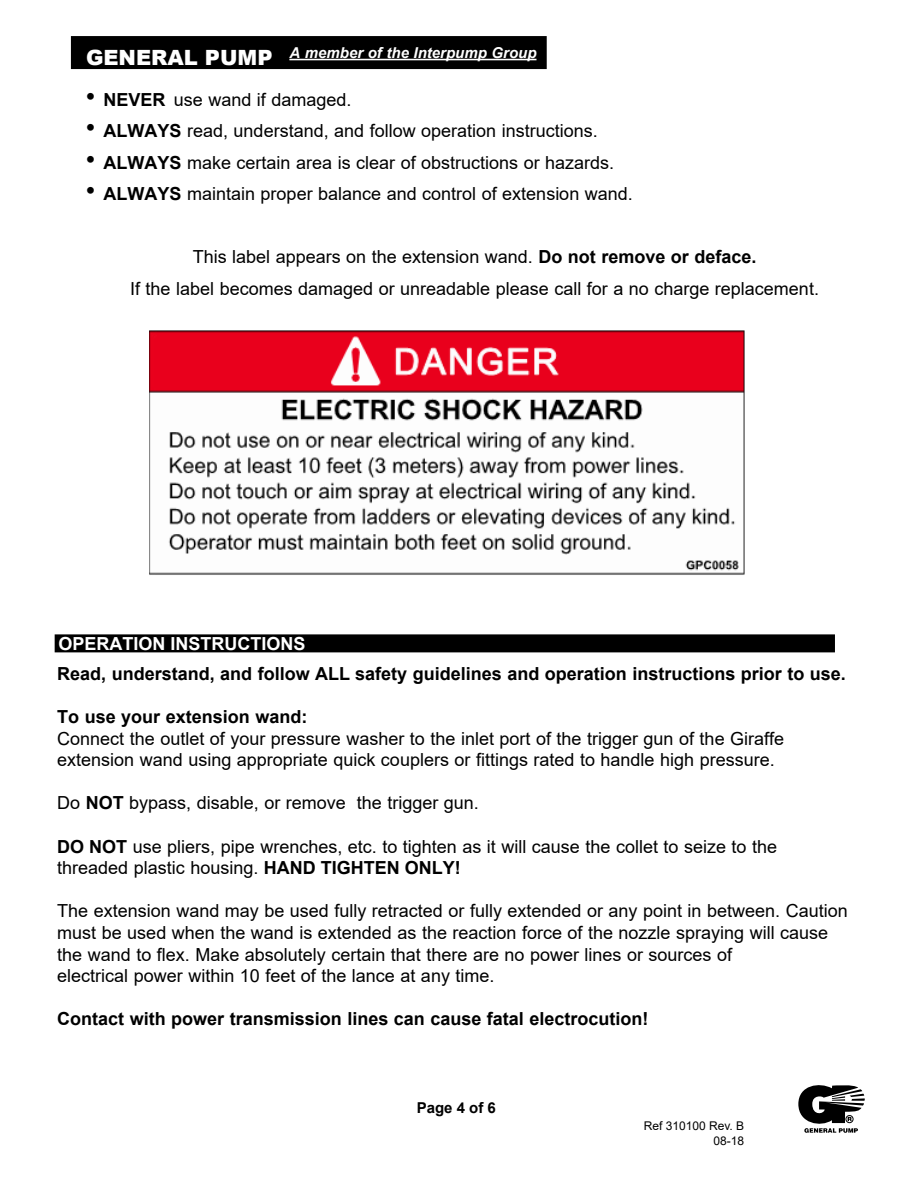
<style>
.page{position:relative;width:918px;height:1188px;background:#fff}
.page>*{position:absolute;margin:0;border:0;box-sizing:border-box;transform-origin:0 0}
.t1{font:18px/21.6px "Arial";color:#000}
.t2{font:700 18px "Arial";color:#000}
.t3{font:700 18px "Arial";color:#fff}
.t4{font:italic 700 15px "Arial";color:#fff}
.t5{font:700 15px "Arial";color:#000}
.t6{font:12px/14.4px "Arial";color:#000;text-align:right}
.s1{font-weight:900;font-style:normal;font-size:21px}
.s2{font-size:27px}
.s3{font-weight:700}
</style>
<div class="page">
<svg style="left:798px;top:1085px;width:67px;height:48px"></svg>
<div style="left:71px;top:36px;width:476px;height:33px;background:#000"></div>
<hr style="left:289px;top:59px;width:248px;height:1px;background:#fff">
<img style="left:149px;top:330px;width:595px;height:245px">
<div style="left:55px;top:634px;width:780px;height:18px;background:#000"></div>
<p class="t4" style="left:86px;top:43px;width:452px"><span class="s1">GENERAL PUMP</span> A member of the Interpump Group</p>
<p class="t1" style="left:86px;top:88px;width:267px"><span class="s2">•</span> <span class="s3">NEVER</span> use wand if damaged.</p>
<p class="t1" style="left:86px;top:120px;width:513px"><span class="s2">•</span> <span class="s3">ALWAYS</span> read, understand, and follow operation instructions.</p>
<p class="t1" style="left:86px;top:151px;width:530px"><span class="s2">•</span> <span class="s3">ALWAYS</span> make certain area is clear of obstructions or hazards.</p>
<p class="t1" style="left:86px;top:183px;width:548px"><span class="s2">•</span> <span class="s3">ALWAYS</span> maintain proper balance and control of extension wand.</p>
<p class="t1" style="left:130px;top:241px;width:690px;line-height:31.5px;text-align:center">This label appears on the extension wand. <span class="s3">Do not remove or deface.<br></span>If the label becomes damaged or unreadable please call for a no charge replacement.</p>
<p class="t3" style="left:58px;top:631px;width:249px">OPERATION INSTRUCTIONS</p>
<p class="t2" style="left:57px;top:661px;width:790px">Read, understand, and follow ALL safety guidelines and operation instructions prior to use.</p>
<p class="t2" style="left:57px;top:704px;width:252px">To use your extension wand:</p>
<p class="t1" style="left:57px;top:727px;width:728px">Connect the outlet of your pressure washer to the inlet port of the trigger gun of the Giraffe extension wand using appropriate quick couplers or fittings rated to handle high pressure.</p>
<p class="t1" style="left:57px;top:792px;width:423px">Do <span class="s3">NOT</span> bypass, disable, or remove the trigger gun.</p>
<p class="t1" style="left:57px;top:835px;width:721px"><span class="s3">DO NOT</span> use pliers, pipe wrenches, etc. to tighten as it will cause the collet to seize to the threaded plastic housing. <span class="s3">HAND TIGHTEN ONLY!</span></p>
<p class="t1" style="left:57px;top:900px;width:792px">The extension wand may be used fully retracted or fully extended or any point in between. Caution must be used when the wand is extended as the reaction force of the nozzle spraying will cause the wand to flex. Make absolutely certain that there are no power lines or sources of<br>electrical power within 10 feet of the lance at any time.</p>
<p class="t2" style="left:57px;top:1006px;width:593px">Contact with power transmission lines can cause fatal electrocution!</p>
<p class="t5" style="left:417px;top:1097px;width:81px">Page 4 of 6</p>
<p class="t6" style="left:644px;top:1119px;width:102px">Ref 310100 Rev. B<br>08-18</p>
</div>
